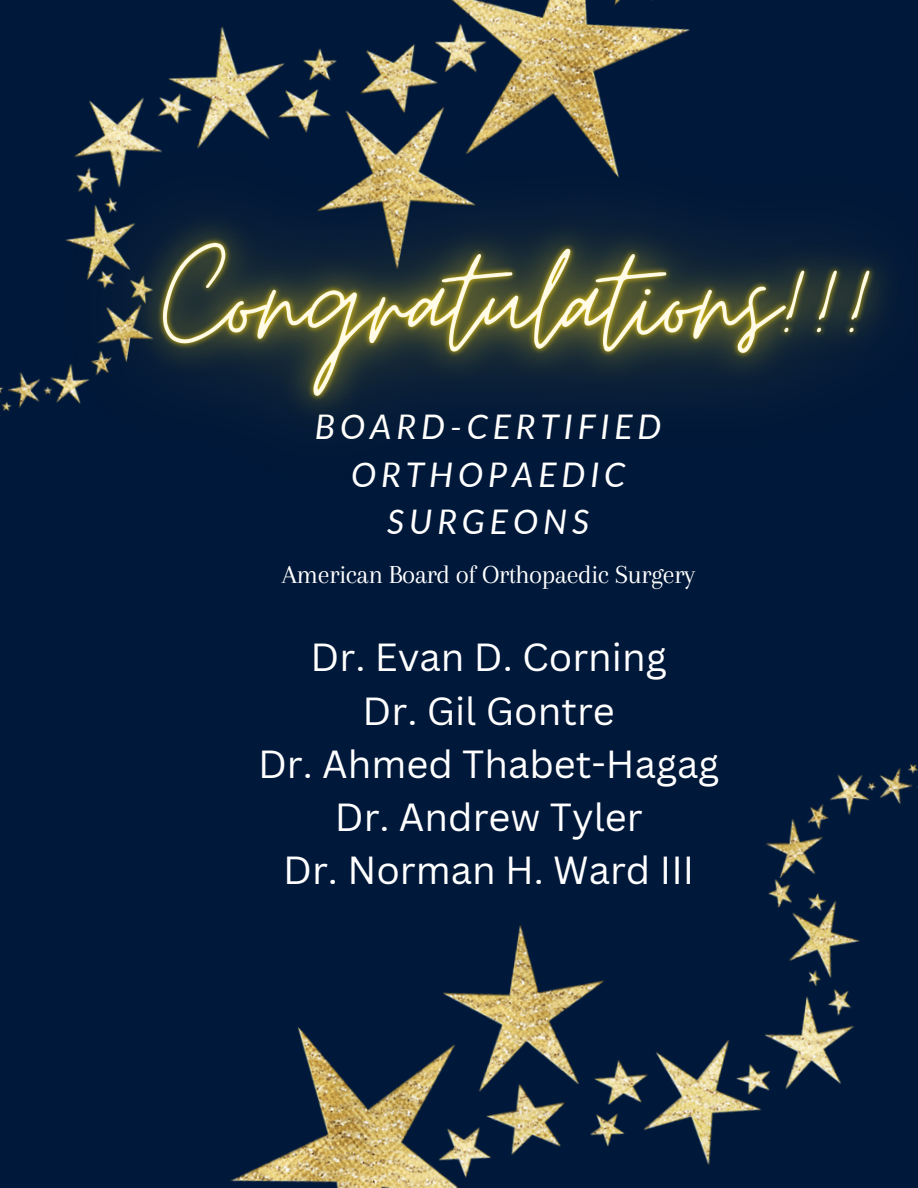
<style>
.page{position:relative;width:918px;height:1188px;background:#001839}
.page>*{position:absolute;margin:0;border:0;box-sizing:border-box;transform-origin:0 0}
.t1{font:38.1px "Canva Sans";color:#fff}
.t2{font:italic 33.9px/47.4px "Lato";letter-spacing:.145em;color:#fff;text-align:center}
.t3{font:27px "Arapey";letter-spacing:-.02em;color:#fff}
</style>
<div class="page">
<img style="left:230px;top:764px;width:688px;height:424px">
<img style="left:0;top:8px;width:888px;height:409px">
<p class="t2" style="left:315px;top:402px;width:348px">BOARD-CERTIFIED<br>ORTHOPAEDIC<br>SURGEONS</p>
<p class="t3" style="left:282px;top:559px;width:415px">American Board of Orthopaedic Surgery</p>
<p class="t1" style="left:311px;top:631px;width:358px">Dr. Evan D. Corning</p>
<p class="t1" style="left:363px;top:684px;width:254px">Dr. Gil Gontre</p>
<p class="t1" style="left:258px;top:737px;width:463px">Dr. Ahmed Thabet-Hagag</p>
<p class="t1" style="left:335px;top:790px;width:309px">Dr. Andrew Tyler</p>
<p class="t1" style="left:283px;top:844px;width:413px">Dr. Norman H. Ward III</p>
</div>
